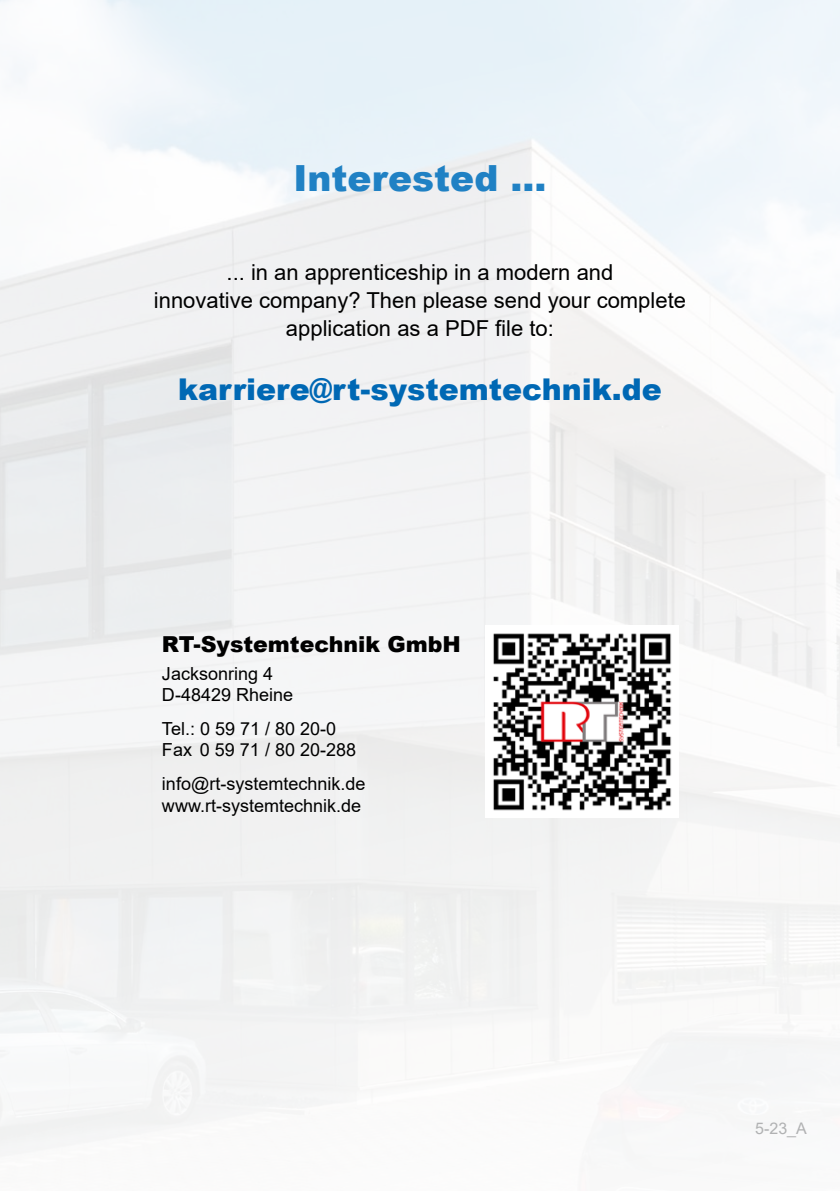
<style>
.page{position:relative;width:840px;height:1191px;background:#fff}
.page>*{position:absolute;margin:0;border:0;box-sizing:border-box;transform-origin:0 0}
.t1{font:900 36px "Arial";color:#2081c4}
.t2{font:900 30px "Arial";color:#0068b4}
.t3{font:22px/28px "Arial";color:#000;text-align:center}
.t4{font:900 22px "Arial";color:#000}
.t5{font:18px/21.6px "Arial";color:#000}
.t6{font:16px "Arial";color:#b1b2b3}
</style>
<div class="page">
<img style="left:492px;top:633px;width:180px;height:178px">
<h1 class="t1" style="left:293px;top:152px;width:254px">Interested ...</h1>
<p class="t3" style="left:154px;top:258px;width:533px">... in an apprenticeship in a modern and<br>innovative company? Then please send your complete application as a PDF file to:</p>
<h2 class="t2" style="left:178px;top:367px;width:485px">karriere@rt-systemtechnik.de</h2>
<p class="t4" style="left:162px;top:628px;width:300px">RT-Systemtechnik GmbH</p>
<p class="t5" style="left:162px;top:662px;width:133px">Jacksonring 4<br>D-48429 Rheine</p>
<p class="t5" style="left:162px;top:717px;width:195px">Tel.: 0 59 71 / 80 20-0<br>Fax 0 59 71 / 80 20-288</p>
<p class="t5" style="left:162px;top:772px;width:205px">info@rt-systemtechnik.de www.rt-systemtechnik.de</p>
<p class="t6" style="left:754px;top:1117px;width:53px">5-23_A</p>
</div>
